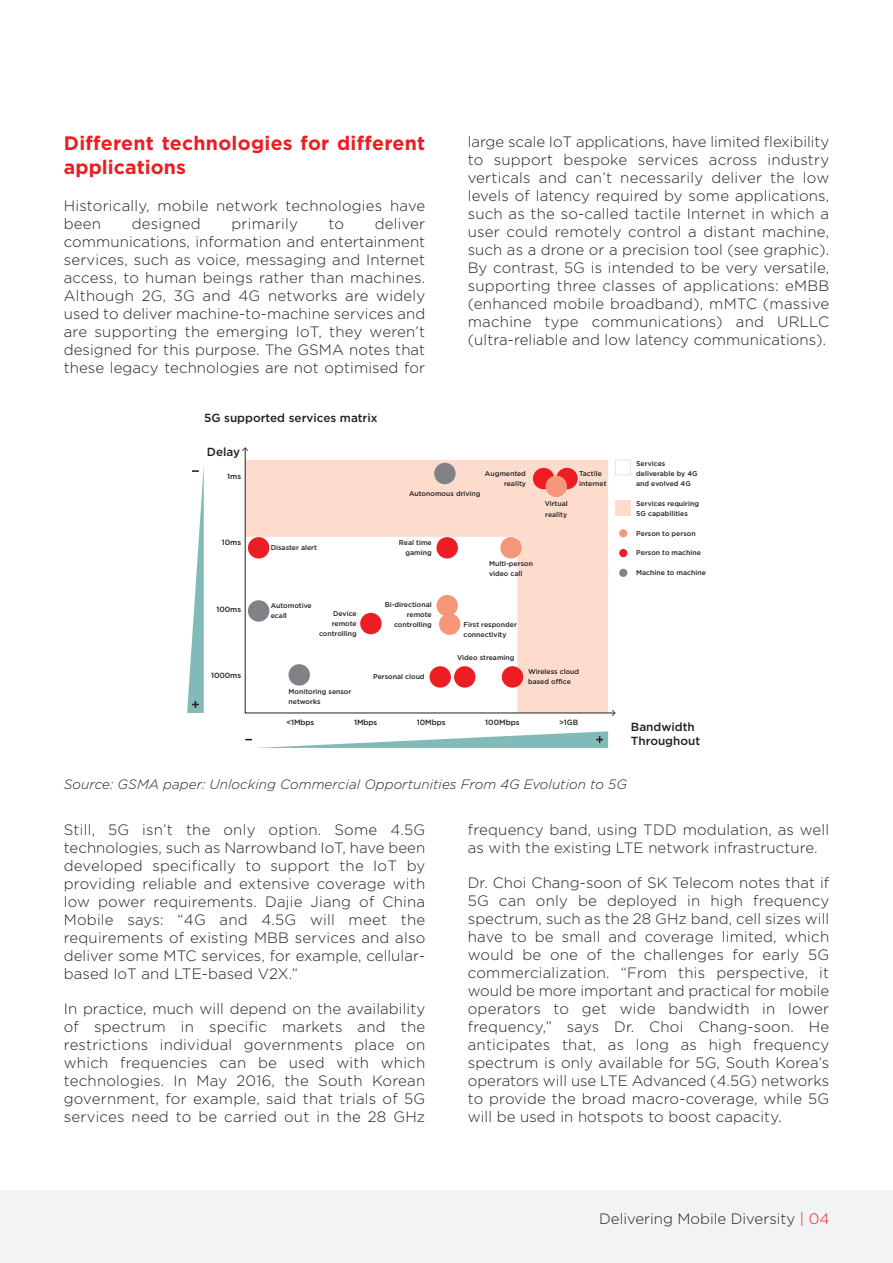
<style>
.page{position:relative;width:893px;height:1263px;background:#fff}
.page>*{position:absolute;margin:0;border:0;box-sizing:border-box;transform-origin:0 0}
.t1{font:700 19.5px/23.4px "Gotham";letter-spacing:.015em;color:#ee1d23}
.t2{font:300 15px/18px "Gotham";letter-spacing:.005em;color:#231f20;text-align:justify}
.t3{font:italic 300 13.5px "Gotham";letter-spacing:.005em;color:#231f20}
.t4{font:500 11.7px/14.1px "Gotham";color:#231f20}
.t5{font:500 7.5px "Gotham";letter-spacing:-.01em;color:#231f20}
.t6{font:500 6.9px/10.1px "Gotham";color:#231f20}
.s1{color:#ee1d23}
</style>
<div class="page">
<div style="left:0;top:1190px;width:893px;height:73px;background:#f2f3f4"></div>
<svg style="left:245px;top:450px;width:367px;height:264px"></svg>
<svg style="left:242px;top:447px;width:6px;height:4px"></svg>
<svg style="left:612px;top:710px;width:4px;height:6px"></svg>
<svg style="left:187px;top:466px;width:17px;height:247px"></svg>
<div style="left:248px;top:537px;width:21px;height:21px;background:#ee1d23;border-radius:50%"></div>
<div style="left:360px;top:613px;width:22px;height:21px;background:#ee1d23;border-radius:50%"></div>
<div style="left:429px;top:666px;width:22px;height:22px;background:#ee1d23;border-radius:50%"></div>
<div style="left:454px;top:666px;width:21px;height:22px;background:#ee1d23;border-radius:50%"></div>
<div style="left:502px;top:666px;width:21px;height:22px;background:#ee1d23;border-radius:50%"></div>
<div style="left:436px;top:537px;width:22px;height:21px;background:#ee1d23;border-radius:50%"></div>
<div style="left:533px;top:468px;width:21px;height:21px;background:#ee1d23;border-radius:50%"></div>
<div style="left:556px;top:468px;width:22px;height:21px;background:#ee1d23;border-radius:50%"></div>
<div style="left:500px;top:537px;width:22px;height:21px;background:#f6977a;border-radius:50%"></div>
<div style="left:546px;top:476px;width:21px;height:21px;background:#f6977a;border-radius:50%"></div>
<div style="left:436px;top:595px;width:22px;height:21px;background:#f6977a;border-radius:50%"></div>
<div style="left:439px;top:613px;width:21px;height:22px;background:#f6977a;border-radius:50%"></div>
<svg style="left:245px;top:731px;width:363px;height:17px"></svg>
<div style="left:288px;top:664px;width:22px;height:22px;background:#808285;border-radius:50%"></div>
<div style="left:248px;top:600px;width:21px;height:22px;background:#808285;border-radius:50%"></div>
<div style="left:434px;top:463px;width:22px;height:21px;background:#808285;border-radius:50%"></div>
<svg style="left:616px;top:460px;width:15px;height:15px"></svg>
<div style="left:616px;top:501px;width:15px;height:15px;background:#fddcce"></div>
<div style="left:619px;top:529px;width:8px;height:8px;background:#f6977a;border-radius:50%"></div>
<div style="left:619px;top:549px;width:8px;height:8px;background:#ee1d23;border-radius:50%"></div>
<div style="left:619px;top:569px;width:8px;height:8px;background:#808285;border-radius:50%"></div>
<h1 class="t1" style="left:64px;top:132px;width:363px">Different technologies for different applications</h1>
<p class="t2" style="left:64px;top:197px;width:363px">Historically, mobile network technologies have been</p>
<p class="t2" style="left:64px;top:215px;width:363px;text-indent:311px">deliver communications, information and entertainment services, such as voice, messaging and Internet access, to human beings rather than machines.<br>Although 2G, 3G and 4G networks are widely used to deliver machine-to-machine services and are supporting the emerging IoT, they weren’t designed for this purpose. The GSMA notes that these legacy technologies are not optimised for</p>
<p class="t2" style="left:132px;top:215px;width:71px">designed</p>
<p class="t2" style="left:231px;top:215px;width:68px">primarily</p>
<p class="t2" style="left:329px;top:215px;width:17px">to</p>
<p class="t4" style="left:204px;top:411px;width:175px">5G supported services matrix</p>
<p class="t4" style="left:207px;top:445px;width:35px">Delay</p>
<p class="t2" style="left:468px;top:133px;width:363px">large scale IoT applications, have limited flexibility to support bespoke services across industry verticals and can’t necessarily deliver the low levels of latency required by some applications, such as the so-called tactile Internet in which a user could remotely control a distant machine, such as a drone or a precision tool (see graphic).<br>By contrast, 5G is intended to be very versatile, supporting three classes of applications: eMBB (enhanced mobile broadband), mMTC (massive machine type communications) and URLLC (ultra-reliable and low latency communications).</p>
<p class="t5" style="left:227px;top:472px;width:15px">1ms</p>
<p class="t5" style="left:222px;top:538px;width:21px">10ms</p>
<p class="t6" style="left:271px;top:543px;width:48px">Disaster alert</p>
<p class="t6" style="left:485px;top:468px;width:42px;text-align:right">Augmented reality</p>
<p class="t6" style="left:579px;top:468px;width:29px">Tactile internet</p>
<p class="t6" style="left:545px;top:499px;width:25px">Virtual reality</p>
<p class="t6" style="left:409px;top:489px;width:73px">Autonomous driving</p>
<p class="t6" style="left:399px;top:538px;width:34px;text-align:right">Real time gaming</p>
<p class="t6" style="left:489px;top:559px;width:45px">Multi-person video call</p>
<p class="t6" style="left:636px;top:458px;width:63px">Services deliverable by 4G and evolved 4G</p>
<p class="t6" style="left:636px;top:498px;width:64px">Services requiring<br>5G capabilities</p>
<p class="t6" style="left:636px;top:528px;width:61px">Person to person</p>
<p class="t6" style="left:636px;top:548px;width:66px">Person to machine</p>
<p class="t6" style="left:636px;top:568px;width:71px">Machine to machine</p>
<p class="t5" style="left:216px;top:605px;width:26px">100ms</p>
<p class="t5" style="left:211px;top:671px;width:32px">1000ms</p>
<p class="t6" style="left:319px;top:608px;width:39px;text-align:right">Device remote controlling</p>
<p class="t6" style="left:385px;top:600px;width:49px;text-align:right">Bi-directional remote controlling</p>
<p class="t6" style="left:373px;top:672px;width:53px">Personal cloud</p>
<p class="t6" style="left:271px;top:601px;width:43px">Automotive ecall</p>
<p class="t6" style="left:464px;top:619px;width:55px">First responder connectivity</p>
<p class="t6" style="left:457px;top:653px;width:59px">Video streaming</p>
<p class="t6" style="left:528px;top:667px;width:53px">Wireless cloud based office</p>
<p class="t6" style="left:288px;top:687px;width:64px">Monitoring sensor networks</p>
<p class="t5" style="left:286px;top:718px;width:30px">&lt;1Mbps</p>
<p class="t5" style="left:354px;top:718px;width:25px">1Mbps</p>
<p class="t5" style="left:417px;top:718px;width:30px">10Mbps</p>
<p class="t5" style="left:485px;top:718px;width:36px">100Mbps</p>
<p class="t5" style="left:559px;top:718px;width:21px">&gt;1GB</p>
<p class="t4" style="left:631px;top:720px;width:71px">Bandwidth<br>Throughout</p>
<p class="t3" style="left:64px;top:776px;width:565px">Source: GSMA paper: Unlocking Commercial Opportunities From 4G Evolution to 5G</p>
<p class="t2" style="left:64px;top:820px;width:363px">Still, 5G isn’t the only option. Some 4.5G technologies, such as Narrowband IoT, have been developed specifically to support the IoT by providing reliable and extensive coverage with low power requirements. Dajie Jiang of China Mobile says: “4G and 4.5G will meet the requirements of existing MBB services and also deliver some MTC services, for example, cellular&shy;based IoT and LTE-based V2X.”</p>
<p class="t2" style="left:64px;top:999px;width:363px">In practice, much will depend on the availability of spectrum in specific markets and the restrictions individual governments place on which frequencies can be used with which technologies. In May 2016, the South Korean government, for example, said that trials of 5G services need to be carried out in the 28 GHz</p>
<p class="t2" style="left:468px;top:820px;width:363px">frequency band, using TDD modulation, as well as with the existing LTE network infrastructure.</p>
<p class="t2" style="left:468px;top:873px;width:363px">Dr. Choi Chang-soon of SK Telecom notes that if 5G can only be deployed in high frequency spectrum, such as the 28 GHz band, cell sizes will have to be small and coverage limited, which would be one of the challenges for early 5G commercialization. “From this perspective, it would be more important and practical for mobile operators to get wide bandwidth in lower frequency,” says Dr. Choi Chang-soon. He anticipates that, as long as high frequency spectrum is only available for 5G, South Korea’s operators will use LTE Advanced (4.5G) networks to provide the broad macro-coverage, while 5G will be used in hotspots to boost capacity.</p>
<p class="t2" style="left:599px;top:1210px;width:232px">Delivering Mobile Diversity <span class="s1">| 04</span></p>
</div>
